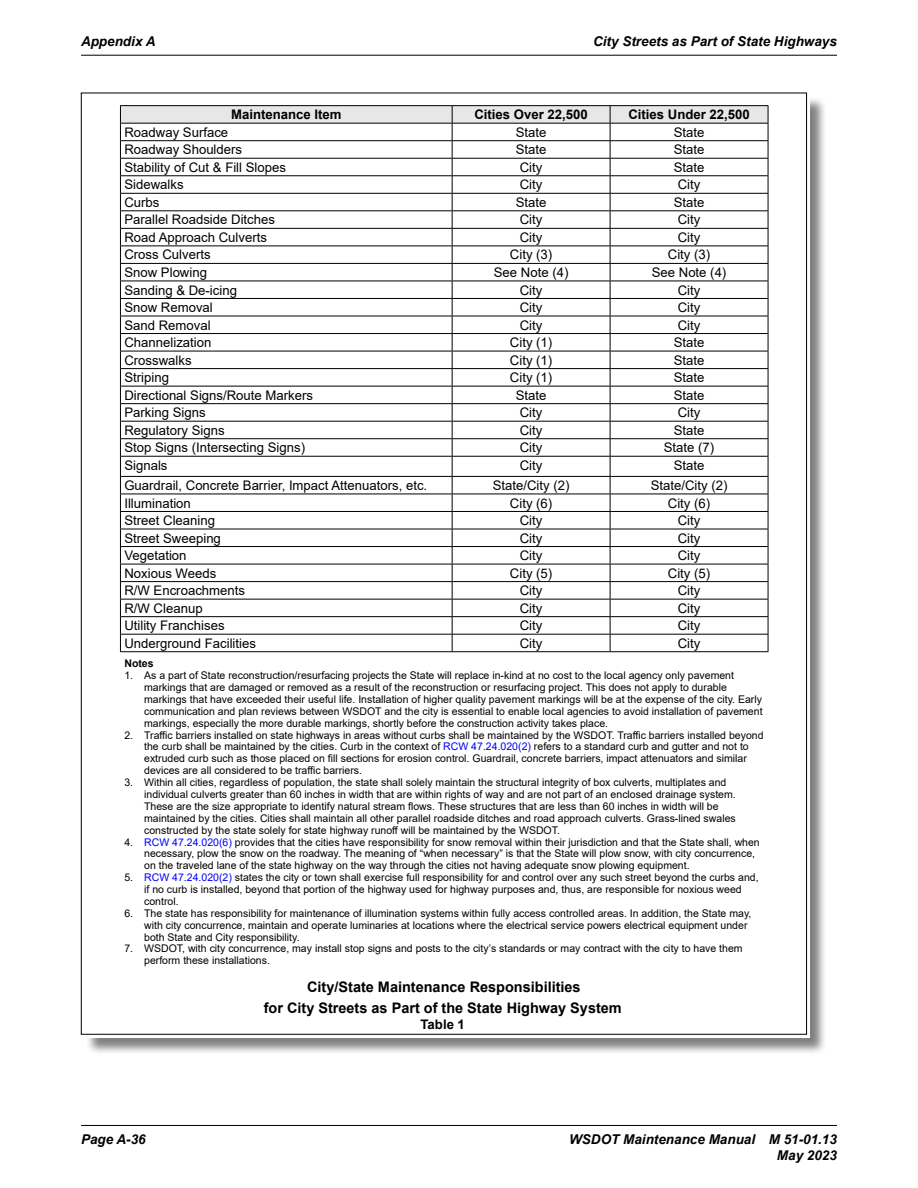
<style>
.page{position:relative;width:918px;height:1188px;background:#fff}
.page>*{position:absolute;margin:0;border:0;box-sizing:border-box;transform-origin:0 0}
.t1{font:700 14.55px/20.9px "Arial";color:#000;text-align:center}
.t2{font:italic 700 13.5px/16.5px "Arial";color:#000;text-align:right}
.t3{font:13.2px "Arial";color:#000}
.t4{font:700 13.2px "Arial";color:#000}
.t5{font:10.5px/11.9px "Arial";color:#000}
.t6{font:700 10.5px "Arial";color:#000}
.s1{color:#00f}
</style>
<div class="page">
<hr style="left:81px;top:1125px;width:756px;height:1px;background:#000">
<div style="left:85px;top:97px;width:742px;height:958px;background:#000;opacity:.5"></div>
<div style="left:84px;top:96px;width:726px;height:942px;background:#fff"></div>
<hr style="left:120px;top:105px;width:332px;height:1px;background:#000">
<hr style="left:452px;top:105px;width:158px;height:1px;background:#000">
<hr style="left:610px;top:105px;width:158px;height:1px;background:#000">
<svg style="left:120px;top:106px;width:649px;height:545px"></svg>
<hr style="left:120px;top:651px;width:332px;height:1px;background:#000">
<hr style="left:452px;top:651px;width:158px;height:1px;background:#000">
<hr style="left:610px;top:651px;width:158px;height:1px;background:#000">
<hr style="left:81px;top:55px;width:756px;height:1px;background:#000">
<p class="t2" style="left:81px;top:33px;width:76px">Appendix A</p>
<p class="t2" style="left:593px;top:33px;width:245px">City Streets as Part of State Highways</p>
<p class="t4" style="left:231px;top:105px;width:112px">Maintenance Item</p>
<p class="t4" style="left:474px;top:105px;width:115px">Cities Over 22,500</p>
<p class="t4" style="left:628px;top:105px;width:123px">Cities Under 22,500</p>
<p class="t3" style="left:124px;top:123px;width:105px">Roadway Surface</p>
<p class="t3" style="left:516px;top:123px;width:32px">State</p>
<p class="t3" style="left:674px;top:123px;width:32px">State</p>
<p class="t3" style="left:124px;top:141px;width:119px">Roadway Shoulders</p>
<p class="t3" style="left:516px;top:141px;width:32px">State</p>
<p class="t3" style="left:674px;top:141px;width:32px">State</p>
<p class="t3" style="left:124px;top:158px;width:163px">Stability of Cut &amp; Fill Slopes</p>
<p class="t3" style="left:520px;top:158px;width:24px">City</p>
<p class="t3" style="left:674px;top:158px;width:32px">State</p>
<p class="t3" style="left:124px;top:176px;width:61px">Sidewalks</p>
<p class="t3" style="left:520px;top:176px;width:24px">City</p>
<p class="t3" style="left:678px;top:176px;width:24px">City</p>
<p class="t3" style="left:124px;top:193px;width:37px">Curbs</p>
<p class="t3" style="left:516px;top:193px;width:32px">State</p>
<p class="t3" style="left:674px;top:193px;width:32px">State</p>
<p class="t3" style="left:124px;top:211px;width:152px">Parallel Roadside Ditches</p>
<p class="t3" style="left:520px;top:211px;width:24px">City</p>
<p class="t3" style="left:678px;top:211px;width:24px">City</p>
<p class="t3" style="left:124px;top:228px;width:144px">Road Approach Culverts</p>
<p class="t3" style="left:520px;top:228px;width:24px">City</p>
<p class="t3" style="left:678px;top:228px;width:24px">City</p>
<p class="t3" style="left:124px;top:246px;width:88px">Cross Culverts</p>
<p class="t3" style="left:510px;top:246px;width:44px">City (3)</p>
<p class="t3" style="left:668px;top:246px;width:44px">City (3)</p>
<p class="t3" style="left:124px;top:263px;width:84px">Snow Plowing</p>
<p class="t3" style="left:494px;top:263px;width:76px">See Note (4)</p>
<p class="t3" style="left:652px;top:263px;width:76px">See Note (4)</p>
<p class="t3" style="left:124px;top:281px;width:114px">Sanding &amp; De-icing</p>
<p class="t3" style="left:520px;top:281px;width:24px">City</p>
<p class="t3" style="left:678px;top:281px;width:24px">City</p>
<p class="t3" style="left:124px;top:298px;width:90px">Snow Removal</p>
<p class="t3" style="left:520px;top:298px;width:24px">City</p>
<p class="t3" style="left:678px;top:298px;width:24px">City</p>
<p class="t3" style="left:124px;top:316px;width:88px">Sand Removal</p>
<p class="t3" style="left:520px;top:316px;width:24px">City</p>
<p class="t3" style="left:678px;top:316px;width:24px">City</p>
<p class="t3" style="left:124px;top:333px;width:89px">Channelization</p>
<p class="t3" style="left:510px;top:333px;width:44px">City (1)</p>
<p class="t3" style="left:674px;top:333px;width:32px">State</p>
<p class="t3" style="left:124px;top:351px;width:69px">Crosswalks</p>
<p class="t3" style="left:510px;top:351px;width:44px">City (1)</p>
<p class="t3" style="left:674px;top:351px;width:32px">State</p>
<p class="t3" style="left:124px;top:368px;width:46px">Striping</p>
<p class="t3" style="left:510px;top:368px;width:44px">City (1)</p>
<p class="t3" style="left:674px;top:368px;width:32px">State</p>
<p class="t3" style="left:124px;top:386px;width:190px">Directional Signs/Route Markers</p>
<p class="t3" style="left:516px;top:386px;width:32px">State</p>
<p class="t3" style="left:674px;top:386px;width:32px">State</p>
<p class="t3" style="left:124px;top:403px;width:83px">Parking Signs</p>
<p class="t3" style="left:520px;top:403px;width:24px">City</p>
<p class="t3" style="left:678px;top:403px;width:24px">City</p>
<p class="t3" style="left:124px;top:421px;width:102px">Regulatory Signs</p>
<p class="t3" style="left:520px;top:421px;width:24px">City</p>
<p class="t3" style="left:674px;top:421px;width:32px">State</p>
<p class="t3" style="left:124px;top:439px;width:182px">Stop Signs (Intersecting Signs)</p>
<p class="t3" style="left:520px;top:439px;width:24px">City</p>
<p class="t3" style="left:664px;top:439px;width:52px">State (7)</p>
<p class="t3" style="left:124px;top:456px;width:45px">Signals</p>
<p class="t3" style="left:520px;top:456px;width:24px">City</p>
<p class="t3" style="left:674px;top:456px;width:32px">State</p>
<p class="t3" style="left:124px;top:476px;width:304px">Guardrail, Concrete Barrier, Impact Attenuators, etc.</p>
<p class="t3" style="left:493px;top:476px;width:78px">State/City (2)</p>
<p class="t3" style="left:651px;top:476px;width:78px">State/City (2)</p>
<p class="t3" style="left:124px;top:494px;width:68px">Illumination</p>
<p class="t3" style="left:510px;top:494px;width:44px">City (6)</p>
<p class="t3" style="left:668px;top:494px;width:44px">City (6)</p>
<p class="t3" style="left:124px;top:511px;width:92px">Street Cleaning</p>
<p class="t3" style="left:520px;top:511px;width:24px">City</p>
<p class="t3" style="left:678px;top:511px;width:24px">City</p>
<p class="t3" style="left:124px;top:529px;width:98px">Street Sweeping</p>
<p class="t3" style="left:520px;top:529px;width:24px">City</p>
<p class="t3" style="left:678px;top:529px;width:24px">City</p>
<p class="t3" style="left:124px;top:546px;width:64px">Vegetation</p>
<p class="t3" style="left:520px;top:546px;width:24px">City</p>
<p class="t3" style="left:678px;top:546px;width:24px">City</p>
<p class="t3" style="left:124px;top:564px;width:93px">Noxious Weeds</p>
<p class="t3" style="left:510px;top:564px;width:44px">City (5)</p>
<p class="t3" style="left:668px;top:564px;width:44px">City (5)</p>
<p class="t3" style="left:124px;top:581px;width:122px">R/W Encroachments</p>
<p class="t3" style="left:520px;top:581px;width:24px">City</p>
<p class="t3" style="left:678px;top:581px;width:24px">City</p>
<p class="t3" style="left:124px;top:599px;width:80px">R/W Cleanup</p>
<p class="t3" style="left:520px;top:599px;width:24px">City</p>
<p class="t3" style="left:678px;top:599px;width:24px">City</p>
<p class="t3" style="left:124px;top:616px;width:102px">Utility Franchises</p>
<p class="t3" style="left:520px;top:616px;width:24px">City</p>
<p class="t3" style="left:678px;top:616px;width:24px">City</p>
<p class="t3" style="left:124px;top:634px;width:133px">Underground Facilities</p>
<p class="t3" style="left:520px;top:634px;width:24px">City</p>
<p class="t3" style="left:678px;top:634px;width:24px">City</p>
<p class="t6" style="left:124px;top:656px;width:31px">Notes</p>
<p class="t5" style="left:144px;top:670px;width:620px;text-indent:-20px">1. As a part of State reconstruction/resurfacing projects the State will replace in-kind at no cost to the local agency only pavement markings that are damaged or removed as a result of the reconstruction or resurfacing project. This does not apply to durable markings that have exceeded their useful life. Installation of higher quality pavement markings will be at the expense of the city. Early communication and plan reviews between WSDOT and the city is essential to enable local agencies to avoid installation of pavement markings, especially the more durable markings, shortly before the construction activity takes place.</p>
<p class="t5" style="left:144px;top:729px;width:621px;text-indent:-20px">2. Traffic barriers installed on state highways in areas without curbs shall be maintained by the WSDOT. Traffic barriers installed beyond the curb shall be maintained by the cities. Curb in the context of <span class="s1">RCW 47.24.020(2)</span> refers to a standard curb and gutter and not to extruded curb such as those placed on fill sections for erosion control. Guardrail, concrete barriers, impact attenuators and similar devices are all considered to be traffic barriers.</p>
<p class="t5" style="left:144px;top:776px;width:593px;text-indent:-20px">3. Within all cities, regardless of population, the state shall solely maintain the structural integrity of box culverts, multiplates and individual culverts greater than 60 inches in width that are within rights of way and are not part of an enclosed drainage system.<br>These are the size appropriate to identify natural stream flows. These structures that are less than 60 inches in width will be maintained by the cities. Cities shall maintain all other parallel roadside ditches and road approach culverts. Grass-lined swales constructed by the state solely for state highway runoff will be maintained by the WSDOT.</p>
<p class="t5" style="left:144px;top:836px;width:617px;text-indent:-20px">4. <span class="s1">RCW 47.24.020(6)</span> provides that the cities have responsibility for snow removal within their jurisdiction and that the State shall, when necessary, plow the snow on the roadway. The meaning of “when necessary” is that the State will plow snow, with city concurrence, on the traveled lane of the state highway on the way through the cities not having adequate snow plowing equipment.</p>
<p class="t5" style="left:144px;top:871px;width:616px;text-indent:-20px">5. <span class="s1">RCW 47.24.020(2)</span> states the city or town shall exercise full responsibility for and control over any such street beyond the curbs and, if no curb is installed, beyond that portion of the highway used for highway purposes and, thus, are responsible for noxious weed control.</p>
<p class="t5" style="left:144px;top:907px;width:609px;text-indent:-20px">6. The state has responsibility for maintenance of illumination systems within fully access controlled areas. In addition, the State may, with city concurrence, maintain and operate luminaries at locations where the electrical service powers electrical equipment under both State and City responsibility.</p>
<p class="t5" style="left:144px;top:943px;width:600px;text-indent:-20px">7. WSDOT, with city concurrence, may install stop signs and posts to the city’s standards or may contract with the city to have them perform these installations.</p>
<p class="t1" style="left:264px;top:977px;width:360px">City/State Maintenance Responsibilities<br>for City Streets as Part of the State Highway System</p>
<p class="t4" style="left:421px;top:1015px;width:46px">Table 1</p>
<p class="t2" style="left:81px;top:1131px;width:66px">Page A-36</p>
<p class="t2" style="left:569px;top:1131px;width:269px">WSDOT Maintenance Manual M 51-01.13<br>May 2023</p>
</div>
